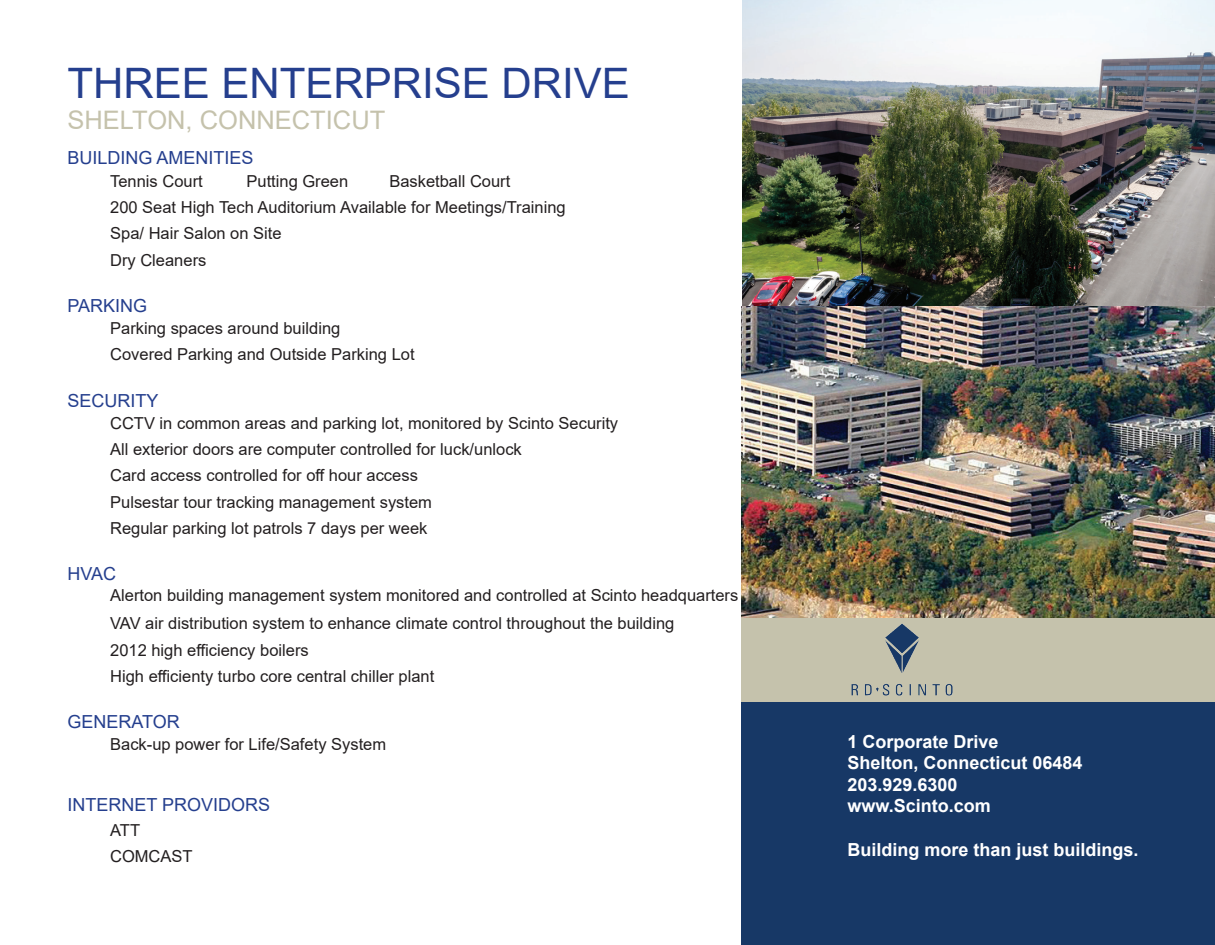
<style>
.page{position:relative;width:1215px;height:945px;background:#fff}
.page>*{position:absolute;margin:0;border:0;box-sizing:border-box;transform-origin:0 0}
.t1{font:42px "Arial";color:#253f8e}
.t2{font:25.5px "Arial";color:#c5c2ac}
.t3{font:700 18px/21.6px "Arial";color:#fff}
.t4{font:18px "Arial";color:#253f8e}
.t5{font:16.5px/26.4px "Arial";color:#231f20}
</style>
<div class="page">
<div style="left:741px;top:702px;width:474px;height:243px;background:#173866"></div>
<div style="left:741px;top:617px;width:474px;height:85px;background:#c5c2ac"></div>
<img style="left:851px;top:623px;width:102px;height:73px">
<img style="left:741px;top:0;width:474px;height:617px">
<h1 class="t1" style="left:68px;top:54px;width:564px">THREE ENTERPRISE DRIVE</h1>
<h2 class="t2" style="left:68px;top:102px;width:319px">SHELTON, CONNECTICUT</h2>
<p class="t4" style="left:68px;top:146px;width:188px">BUILDING AMENITIES</p>
<p class="t5" style="left:110px;top:167px;width:94px">Tennis Court</p>
<p class="t5" style="left:247px;top:167px;width:103px">Putting Green</p>
<p class="t5" style="left:110px;top:168px;width:457px;text-indent:279px">Basketball Court<br>200 Seat High Tech Auditorium Available for Meetings/Training<br>Spa/ Hair Salon on Site</p>
<p class="t5" style="left:110px;top:247px;width:98px">Dry Cleaners</p>
<p class="t4" style="left:68px;top:293px;width:81px">PARKING</p>
<p class="t5" style="left:110px;top:315px;width:306px">Parking spaces around building<br>Covered Parking and Outside Parking Lot</p>
<p class="t4" style="left:68px;top:388px;width:93px">SECURITY</p>
<p class="t5" style="left:110px;top:410px;width:510px">CCTV in common areas and parking lot, monitored by Scinto Security All exterior doors are computer controlled for luck/unlock<br>Card access controlled for off hour access<br>Pulsestar tour tracking management system<br>Regular parking lot patrols 7 days per week</p>
<p class="t4" style="left:68px;top:561px;width:50px">HVAC</p>
<p class="t5" style="left:110px;top:582px;width:630px;line-height:26.8px">Alerton building management system monitored and controlled at Scinto headquarters VAV air distribution system to enhance climate control throughout the building<br>2012 high efficiency boilers<br>High efficienty turbo core central chiller plant</p>
<p class="t4" style="left:68px;top:709px;width:114px">GENERATOR</p>
<p class="t5" style="left:110px;top:731px;width:278px">Back-up power for Life/Safety System</p>
<p class="t4" style="left:68px;top:792px;width:204px">INTERNET PROVIDORS</p>
<p class="t5" style="left:110px;top:817px;width:84px;line-height:26px">ATT<br>COMCAST</p>
<p class="t3" style="left:848px;top:731px;width:237px">1 Corporate Drive<br>Shelton, Connecticut 06484<br>203.929.6300 www.Scinto.com</p>
<p class="t3" style="left:848px;top:839px;width:293px">Building more than just buildings.</p>
</div>
